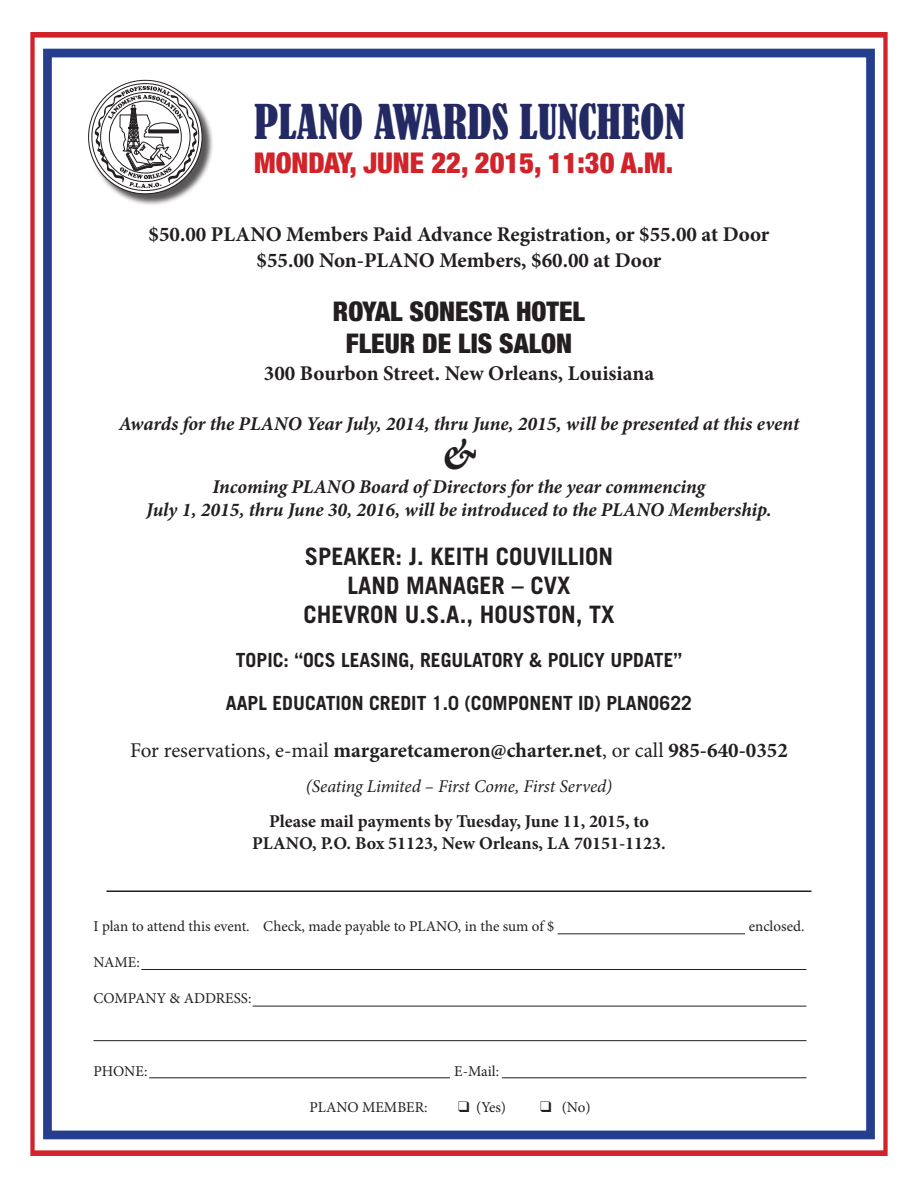
<style>
.page{position:relative;width:918px;height:1188px;background:#fff}
.page>*{position:absolute;margin:0;border:0;box-sizing:border-box;transform-origin:0 0}
.t1{font:condensed 45px "Bernard";color:#232963}
.t2{font:italic 700 45px "Minion Pro";color:#231f20}
.t3{font:900 condensed 28.5px "Helvetica Neue";color:#d1232a}
.t4{font:900 condensed 27px "Helvetica Neue";color:#231f20}
.t5{font:700 24px/28.8px "Trade Gothic LT Std";color:#231f20;text-align:center}
.t6{font:700 21px "Minion Pro";color:#231f20}
.t7{font:italic 700 19.5px "Minion Pro";letter-spacing:-.005em;color:#231f20}
.t8{font:700 19.5px "Trade Gothic LT Std";color:#231f20}
.t9{font:700 18px "Minion Pro";color:#231f20}
.t10{font:italic 18px "Minion Pro";letter-spacing:-.01em;color:#231f20}
.t11{font:15px "Minion Pro";color:#231f20}
.s1{font-weight:400}
</style>
<div class="page">
<hr style="left:558px;top:933px;width:187px;height:1px;background:#231f20">
<hr style="left:141px;top:969px;width:665px;height:1px;background:#231f20">
<hr style="left:253px;top:1006px;width:553px;height:1px;background:#231f20">
<hr style="left:94px;top:1040px;width:712px;height:1px;background:#231f20">
<hr style="left:149px;top:1077px;width:301px;height:1px;background:#231f20">
<hr style="left:502px;top:1077px;width:304px;height:1px;background:#231f20">
<div style="left:89px;top:81px;width:125px;height:125px;background:#231f20;opacity:.75"></div>
<svg style="left:89px;top:80px;width:113px;height:114px"></svg>
<svg style="left:95px;top:86px;width:103px;height:105px"></svg>
<div style="left:148px;top:130px;width:31px;height:3px;border:1px solid #231f20"></div>
<hr style="left:107px;top:890px;width:704px;height:2px;background:#231f20">
<div style="left:30px;top:32px;width:858px;height:1124px;border:9px solid #d1232a"></div>
<div style="left:43px;top:49px;width:832px;height:1090px;border:9px solid #253f8e"></div>
<p class="t1" style="left:254px;top:95px;width:433px">PLANO AWARDS LUNCHEON</p>
<p class="t3" style="left:254px;top:139px;width:421px">MONDAY, JUNE 22, 2015, 11:30 A.M.</p>
<p class="t6" style="left:149px;top:220px;width:622px">$50.00 PLANO Members Paid Advance Registration, or $55.00 at Door</p>
<p class="t6" style="left:257px;top:245px;width:406px">$55.00 Non-PLANO Members, $60.00 at Door</p>
<p class="t4" style="left:333px;top:289px;width:254px">ROYAL SONESTA HOTEL</p>
<p class="t4" style="left:346px;top:321px;width:228px">FLEUR DE LIS SALON</p>
<p class="t6" style="left:264px;top:359px;width:392px">300 Bourbon Street. New Orleans, Louisiana</p>
<p class="t7" style="left:119px;top:410px;width:682px">Awards for the PLANO Year July, 2014, thru June, 2015, will be presented at this event</p>
<p class="t2" style="left:442px;top:423px;width:36px">&amp;</p>
<p class="t7" style="left:213px;top:473px;width:494px">Incoming PLANO Board of Directors for the year commencing</p>
<p class="t7" style="left:146px;top:496px;width:627px">July 1, 2015, thru June 30, 2016, will be introduced to the PLANO Membership.</p>
<p class="t5" style="left:304px;top:542px;width:312px">SPEAKER: J. KEITH COUVILLION<br>LAND MANAGER – CVX<br>CHEVRON U.S.A., HOUSTON, TX</p>
<p class="t8" style="left:236px;top:648px;width:448px">TOPIC: “OCS LEASING, REGULATORY &amp; POLICY UPDATE”</p>
<p class="t8" style="left:226px;top:691px;width:468px">AAPL EDUCATION CREDIT 1.0 (COMPONENT ID) PLANO622</p>
<p class="t6" style="left:130px;top:736px;width:659px"><span class="s1">For reservations, e-mail</span> margaretcameron@charter.net<span class="s1">, or call</span> 985-640-0352</p>
<p class="t10" style="left:306px;top:774px;width:308px">(Seating Limited – First Come, First Served)</p>
<p class="t9" style="left:269px;top:809px;width:381px">Please mail payments by Tuesday, June 11, 2015, to</p>
<p class="t9" style="left:252px;top:830px;width:415px">PLANO, P.O. Box 51123, New Orleans, LA 70151-1123.</p>
<p class="t11" style="left:94px;top:916px;width:462px">I plan to attend this event. Check, made payable to PLANO, in the sum of $</p>
<p class="t11" style="left:749px;top:916px;width:57px">enclosed.</p>
<p class="t11" style="left:94px;top:953px;width:48px">NAME:</p>
<p class="t11" style="left:94px;top:989px;width:159px">COMPANY &amp; ADDRESS:</p>
<p class="t11" style="left:94px;top:1061px;width:55px">PHONE:</p>
<p class="t11" style="left:454px;top:1061px;width:46px">E-Mail:</p>
<p class="t11" style="left:309px;top:1097px;width:120px">PLANO MEMBER:</p>
<p class="t11" style="left:458px;top:1097px;width:50px">❑ (Yes)</p>
<p class="t11" style="left:540px;top:1097px;width:52px">❑ (No)</p>
</div>
